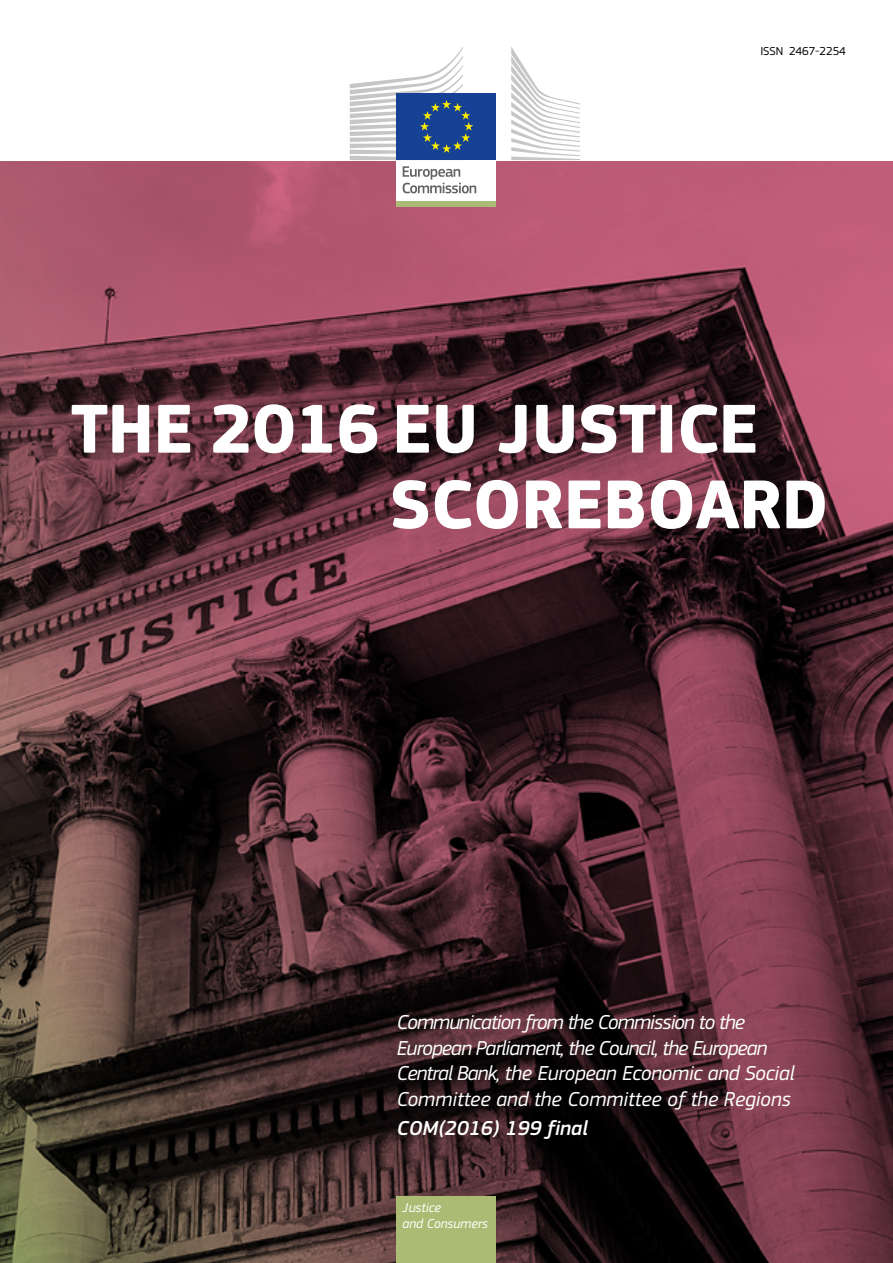
<style>
.page{position:relative;width:893px;height:1263px;background:#fff}
.page>*{position:absolute;margin:0;border:0;box-sizing:border-box;transform-origin:0 0}
.t1{font:700 71.85px/75.6px "EC Square Sans Pro";letter-spacing:-.01em;color:#fff}
.t2{font:italic 21px/25.5px "EC Square Sans Pro";letter-spacing:-.04em;color:#fff}
.t3{font:italic 500 21px "EC Square Sans Pro";color:#fff}
.t4{font:italic 13.5px/16.2px "EC Square Sans Pro";color:#fff}
.t5{font:12px "EC Square Sans Pro";letter-spacing:-.01em;color:#000}
</style>
<div class="page">
<img style="left:0;top:161px;width:893px;height:1102px">
<div style="left:397px;top:1196px;width:99px;height:67px;background:#acbb73"></div>
<div style="left:397px;top:158px;width:99px;height:44px;background:#fff"></div>
<svg style="left:403px;top:166px;width:73px;height:27px"></svg>
<svg style="left:511px;top:47px;width:69px;height:113px"></svg>
<div style="left:397px;top:94px;width:99px;height:66px;background:#164194"></div>
<svg style="left:350px;top:47px;width:123px;height:113px"></svg>
<div style="left:397px;top:201px;width:99px;height:6px;background:#acbb73"></div>
<p class="t5" style="left:760px;top:44px;width:87px">ISSN 2467-2254</p>
<h1 class="t1" style="left:390px;top:393px;width:441px;text-indent:-319px">THE 2016 EU JUSTICE<br>SCOREBOARD</h1>
<p class="t2" style="left:397px;top:1009px;width:399px">Communication from the Commission to the European Parliament, the Council, the European Central Bank, the European Economic and Social Committee and the Committee of the Regions</p>
<p class="t3" style="left:397px;top:1116px;width:193px">COM(2016) 199 final</p>
<p class="t4" style="left:402px;top:1199px;width:87px">Justice<br>and Consumers</p>
</div>
